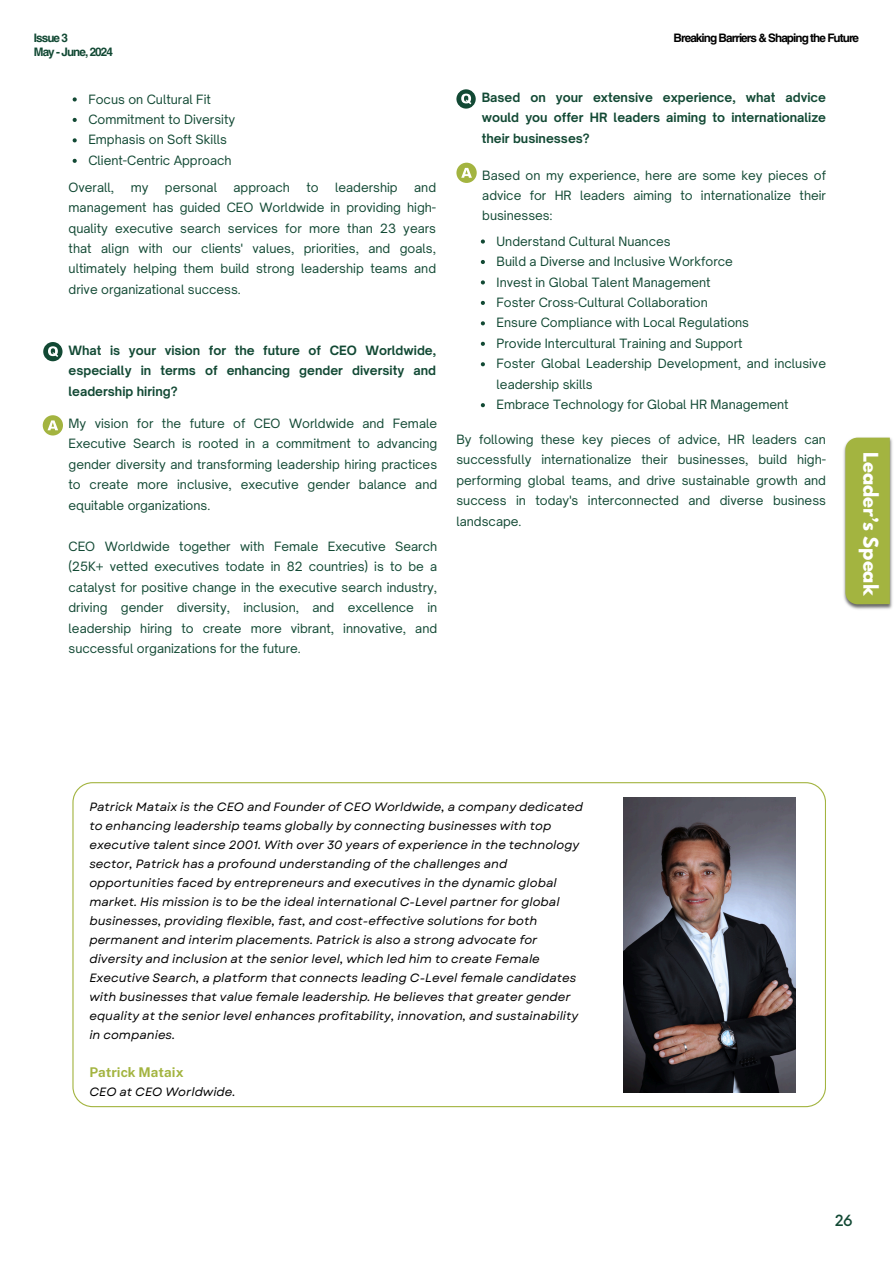
<style>
.page{position:relative;width:894px;height:1264px;background:#fff}
.page>*{position:absolute;margin:0;border:0;box-sizing:border-box;transform-origin:0 0}
.t1{font:700 18px "League Spartan";color:#fff}
.t2{font:500 15px "Neue Einstellung";color:#124934}
.t3{font:700 13.35px "Public Sans";color:#a3b440}
.t4{font:12.3px/20.4px "Open Sauce One";color:#124934;text-align:justify}
.t5{font:700 12.3px/20.4px "Open Sauce One";color:#124934;text-align:justify}
.t6{font:italic 12px/19px "Garet";color:#000}
.t7{font:700 11.7px "Helvetica LT Pro";letter-spacing:-.08em;color:#000}
.t8{font:700 11.7px "Helvetica LT Pro";letter-spacing:-.08em;color:#124934}
</style>
<div class="page">
<svg style="left:43px;top:415px;width:20px;height:20px"></svg>
<svg style="left:43px;top:342px;width:19px;height:19px"></svg>
<svg style="left:456px;top:89px;width:19px;height:19px"></svg>
<svg style="left:456px;top:163px;width:20px;height:20px"></svg>
<svg style="left:72px;top:782px;width:753px;height:325px"></svg>
<img style="left:623px;top:797px;width:171px;height:295px">
<svg style="left:73px;top:97px;width:4px;height:4px"></svg>
<svg style="left:73px;top:118px;width:4px;height:4px"></svg>
<svg style="left:73px;top:138px;width:4px;height:4px"></svg>
<svg style="left:73px;top:159px;width:4px;height:4px"></svg>
<svg style="left:480px;top:239px;width:5px;height:4px"></svg>
<svg style="left:480px;top:260px;width:5px;height:4px"></svg>
<svg style="left:480px;top:280px;width:5px;height:4px"></svg>
<svg style="left:480px;top:301px;width:5px;height:4px"></svg>
<svg style="left:480px;top:321px;width:5px;height:4px"></svg>
<svg style="left:480px;top:342px;width:5px;height:4px"></svg>
<svg style="left:480px;top:362px;width:5px;height:4px"></svg>
<svg style="left:480px;top:403px;width:5px;height:4px"></svg>
<img style="left:843px;top:437px;width:50px;height:173px">
<div style="left:845px;top:437px;width:44px;height:167px;background:#a3b440"></div>
<h1 class="t8" style="left:34px;top:34px;width:36px">Issue 3</h1>
<p class="t7" style="left:673px;top:34px;width:187px">Breaking Barriers &amp; Shaping the Future</p>
<h1 class="t8" style="left:34px;top:48px;width:81px">May - June, 2024</h1>
<p class="t4" style="left:88px;top:89px;width:124px">Focus on Cultural Fit</p>
<p class="t4" style="left:88px;top:109px;width:148px">Commitment to Diversity</p>
<p class="t4" style="left:88px;top:130px;width:140px">Emphasis on Soft Skills</p>
<p class="t4" style="left:88px;top:150px;width:145px">Client-Centric Approach</p>
<h3 class="t4" style="left:69px;top:177px;width:47px">Overall,</h3>
<h3 class="t4" style="left:131px;top:177px;width:19px">my</h3>
<h3 class="t4" style="left:165px;top:177px;width:54px">personal</h3>
<h3 class="t4" style="left:233px;top:177px;width:58px">approach</h3>
<h3 class="t4" style="left:306px;top:177px;width:14px">to</h3>
<h3 class="t4" style="left:335px;top:177px;width:64px">leadership</h3>
<h3 class="t4" style="left:69px;top:177px;width:369px;text-indent:345px">and management has guided CEO Worldwide in providing high&shy;quality executive search services for more than 23 years that align with our clients' values, priorities, and goals, ultimately helping them build strong leadership teams and drive organizational success.</h3>
<p class="t5" style="left:68px;top:340px;width:369px">What is your vision for the future of CEO Worldwide, especially in terms of enhancing gender diversity and leadership hiring?</p>
<p class="t4" style="left:68px;top:413px;width:370px">My vision for the future of CEO Worldwide and Female Executive Search is rooted in a commitment to advancing gender diversity and transforming leadership hiring practices to create more inclusive, executive gender balance and equitable organizations.</p>
<h2 class="t4" style="left:68px;top:536px;width:370px">CEO Worldwide together with Female Executive Search (25K+ vetted executives todate in 82 countries) is to be a catalyst for positive change in the executive search industry, driving gender diversity, inclusion, and excellence in leadership hiring to create more vibrant, innovative, and successful organizations for the future.</h2>
<p class="t5" style="left:481px;top:87px;width:346px">Based on your extensive experience, what advice would you offer HR leaders aiming to internationalize their businesses?</p>
<p class="t4" style="left:482px;top:165px;width:345px">Based on my experience, here are some key pieces of advice for HR leaders aiming to internationalize their businesses:</p>
<h3 class="t4" style="left:496px;top:231px;width:175px">Understand Cultural Nuances</h3>
<h3 class="t4" style="left:496px;top:251px;width:238px">Build a Diverse and Inclusive Workforce</h3>
<h4 class="t4" style="left:496px;top:272px;width:215px">Invest in Global Talent Management</h4>
<p class="t4" style="left:496px;top:292px;width:213px">Foster Cross-Cultural Collaboration</p>
<h2 class="t4" style="left:496px;top:312px;width:254px">Ensure Compliance with Local Regulations</h2>
<p class="t4" style="left:496px;top:333px;width:247px">Provide Intercultural Training and Support</p>
<h3 class="t4" style="left:496px;top:353px;width:331px">Foster Global Leadership Development, and inclusive leadership skills</h3>
<p class="t4" style="left:496px;top:394px;width:293px">Embrace Technology for Global HR Management</p>
<p class="t4" style="left:456px;top:429px;width:371px">By following these key pieces of advice, HR leaders can successfully internationalize their businesses, build high&shy;performing global teams, and drive sustainable growth and success in today's interconnected and diverse business landscape.</p>
<p class="t1" style="left:879px;top:451px;width:146px;rotate:90deg">Leader’s Speak</p>
<p class="t6" style="left:89px;top:797px;width:495px">Patrick Mataix is the CEO and Founder of CEO Worldwide, a company dedicated to enhancing leadership teams globally by connecting businesses with top executive talent since 2001. With over 30 years of experience in the technology sector, Patrick has a profound understanding of the challenges and opportunities faced by entrepreneurs and executives in the dynamic global market. His mission is to be the ideal international C-Level partner for global businesses, providing flexible, fast, and cost-effective solutions for both permanent and interim placements. Patrick is also a strong advocate for diversity and inclusion at the senior level, which led him to create Female Executive Search, a platform that connects leading C-Level female candidates with businesses that value female leadership. He believes that greater gender equality at the senior level enhances profitability, innovation, and sustainability in companies.</p>
<p class="t3" style="left:89px;top:1064px;width:96px">Patrick Mataix</p>
<p class="t6" style="left:89px;top:1082px;width:148px">CEO at CEO Worldwide.</p>
<h3 class="t2" style="left:834px;top:1207px;width:20px">26</h3>
</div>
